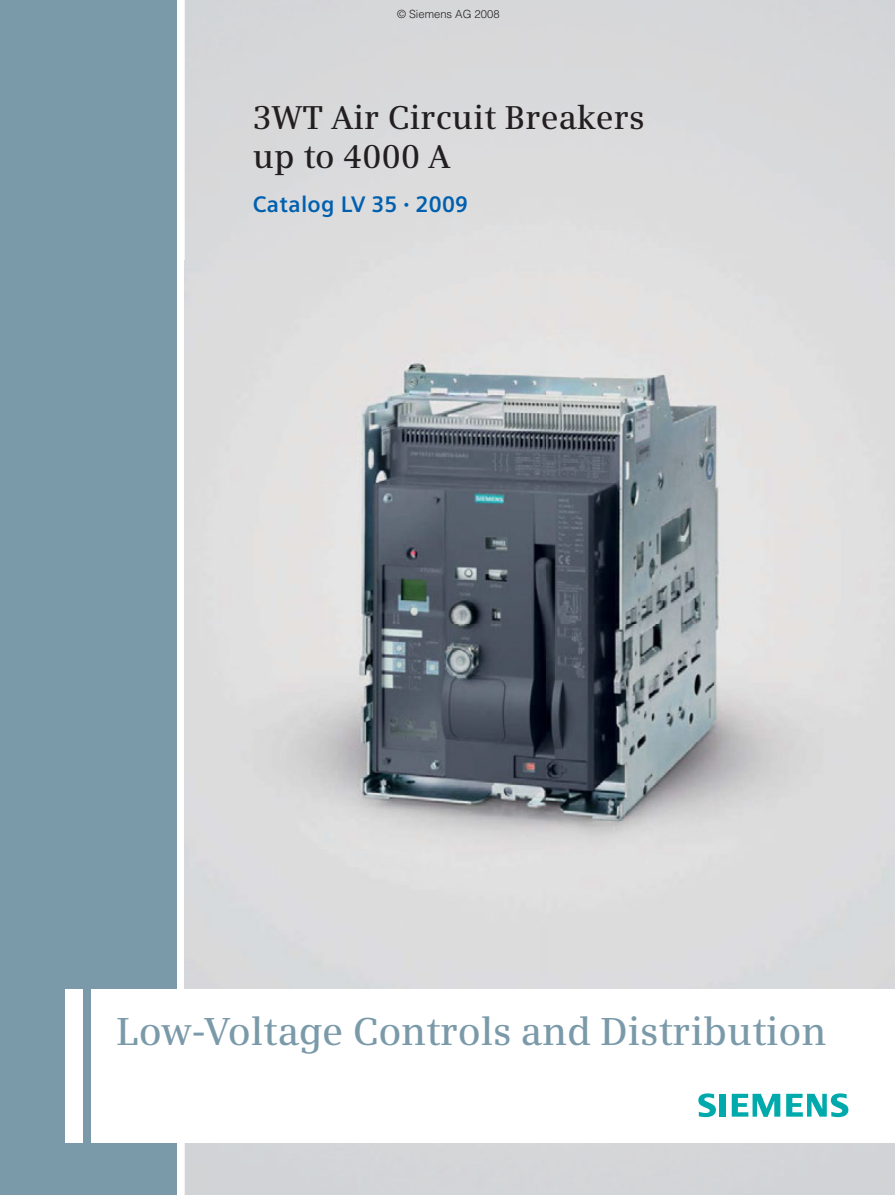
<style>
.page{position:relative;width:895px;height:1195px;background:#fff}
.page>*{position:absolute;margin:0;border:0;box-sizing:border-box;transform-origin:0 0}
.t1{font:600 39px "Siemens Serif OT";letter-spacing:-.005em;color:#7b9aa9}
.t2{font:600 33px/38.2px "Siemens Serif OT";letter-spacing:.005em;color:#231f20}
.t3{font:700 22.5px "Siemens Sans OT";letter-spacing:.01em;color:#0060af}
.t4{font:300 11.25px "Helvetica";color:#231f20}
.s1{font-size:12px}
</style>
<div class="page">
<img style="left:185px;top:261px;width:709px;height:727px">
<div style="left:0;top:0;width:176px;height:1194px;background:#7b9aa9"></div>
<div style="left:91px;top:988px;width:803px;height:153px;background:#fff"></div>
<div style="left:66px;top:988px;width:17px;height:153px;background:#fff"></div>
<svg style="left:698px;top:1093px;width:17px;height:23px"></svg>
<div style="left:719px;top:1093px;width:6px;height:23px;background:#00aaac"></div>
<svg style="left:731px;top:1093px;width:49px;height:23px"></svg>
<svg style="left:786px;top:1093px;width:62px;height:23px"></svg>
<p class="t4" style="left:397px;top:10px;width:104px">© Siemens AG 2008</p>
<p class="t2" style="left:253px;top:102px;width:393px">3WT Air Circuit Breakers up to 4000 A</p>
<p class="t3" style="left:253px;top:191px;width:217px">Catalog LV 35 <span class="s1">•</span> 2009</p>
<p class="t1" style="left:117px;top:1014px;width:711px">Low-Voltage Controls and Distribution</p>
</div>
